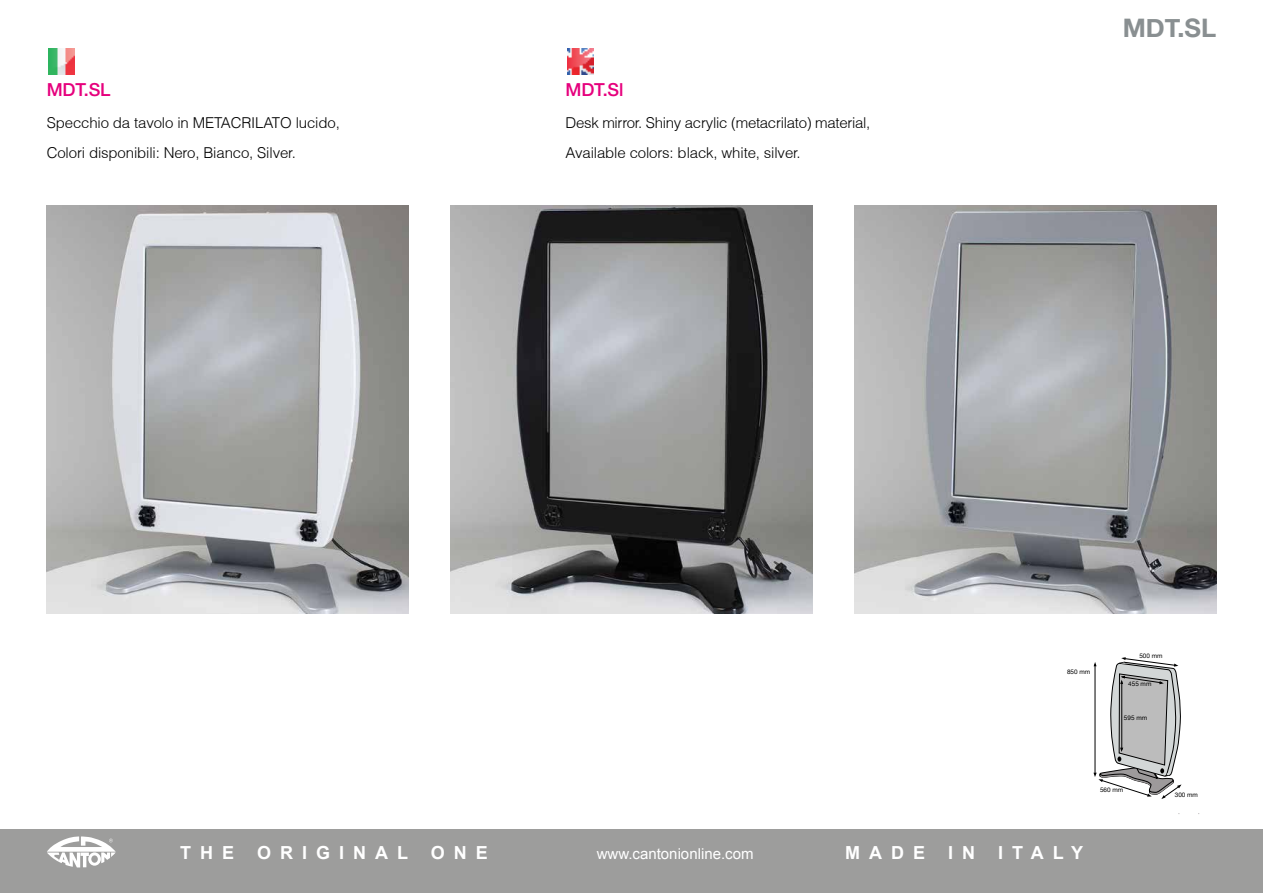
<style>
.page{position:relative;width:1263px;height:893px;background:#fff}
.page>*{position:absolute;margin:0;border:0;box-sizing:border-box;transform-origin:0 0}
.t1{font:700 25.5px "Helvetica Neue";color:#898f91}
.t2{font:700 18px "Arial";letter-spacing:.5em;color:#fff}
.t3{font:500 18px "Helvetica Neue LT Std";letter-spacing:-.01em;color:#e6007d}
.t4{font:300 15px/30px "Helvetica";letter-spacing:-.01em;color:#000}
.t5{font:15px "Arial";color:#fff}
.t6{font:6.3px "Helvetica Neue";color:#000}
</style>
<div class="page">
<img style="left:47px;top:205px;width:361px;height:408px">
<img style="left:49px;top:49px;width:25px;height:25px">
<img style="left:451px;top:205px;width:361px;height:408px">
<img style="left:568px;top:49px;width:25px;height:25px">
<img style="left:855px;top:205px;width:361px;height:408px">
<div style="left:0;top:829px;width:1263px;height:64px;background:#9d9d9c"></div>
<svg style="left:47px;top:836px;width:69px;height:31px"></svg>
<svg style="left:1093px;top:657px;width:88px;height:142px"></svg>
<p class="t3" style="left:47px;top:79px;width:65px">MDT.SL</p>
<p class="t4" style="left:47px;top:107px;width:295px">Specchio da tavolo in METACRILATO lucido,<br>Colori disponibili: Nero, Bianco, Silver.</p>
<p class="t3" style="left:566px;top:79px;width:59px">MDT.Sl</p>
<p class="t4" style="left:566px;top:107px;width:306px">Desk mirror. Shiny acrylic (metacrilato) material,<br>Available colors: black, white, silver.</p>
<h1 class="t1" style="left:1123px;top:7px;width:95px">MDT.SL</h1>
<p class="t6" style="left:1067px;top:668px;width:25px">850 mm</p>
<p class="t6" style="left:1139px;top:651px;width:25px">500 mm</p>
<p class="t6" style="left:1128px;top:679px;width:25px">455 mm</p>
<p class="t6" style="left:1124px;top:713px;width:25px">595 mm</p>
<p class="t6" style="left:1100px;top:786px;width:25px">560 mm</p>
<p class="t2" style="left:180px;top:841px;width:56px">THE</p>
<p class="t2" style="left:257px;top:841px;width:153px">ORIGINAL</p>
<p class="t2" style="left:431px;top:841px;width:59px">ONE</p>
<p class="t5" style="left:597px;top:844px;width:158px">www.cantonionline.com</p>
<p class="t2" style="left:845px;top:841px;width:81px">MADE</p>
<p class="t2" style="left:948px;top:841px;width:28px">I N</p>
<p class="t2" style="left:998px;top:841px;width:87px">ITALY</p>
<p class="t6" style="left:1175px;top:791px;width:25px">300 mm</p>
</div>
